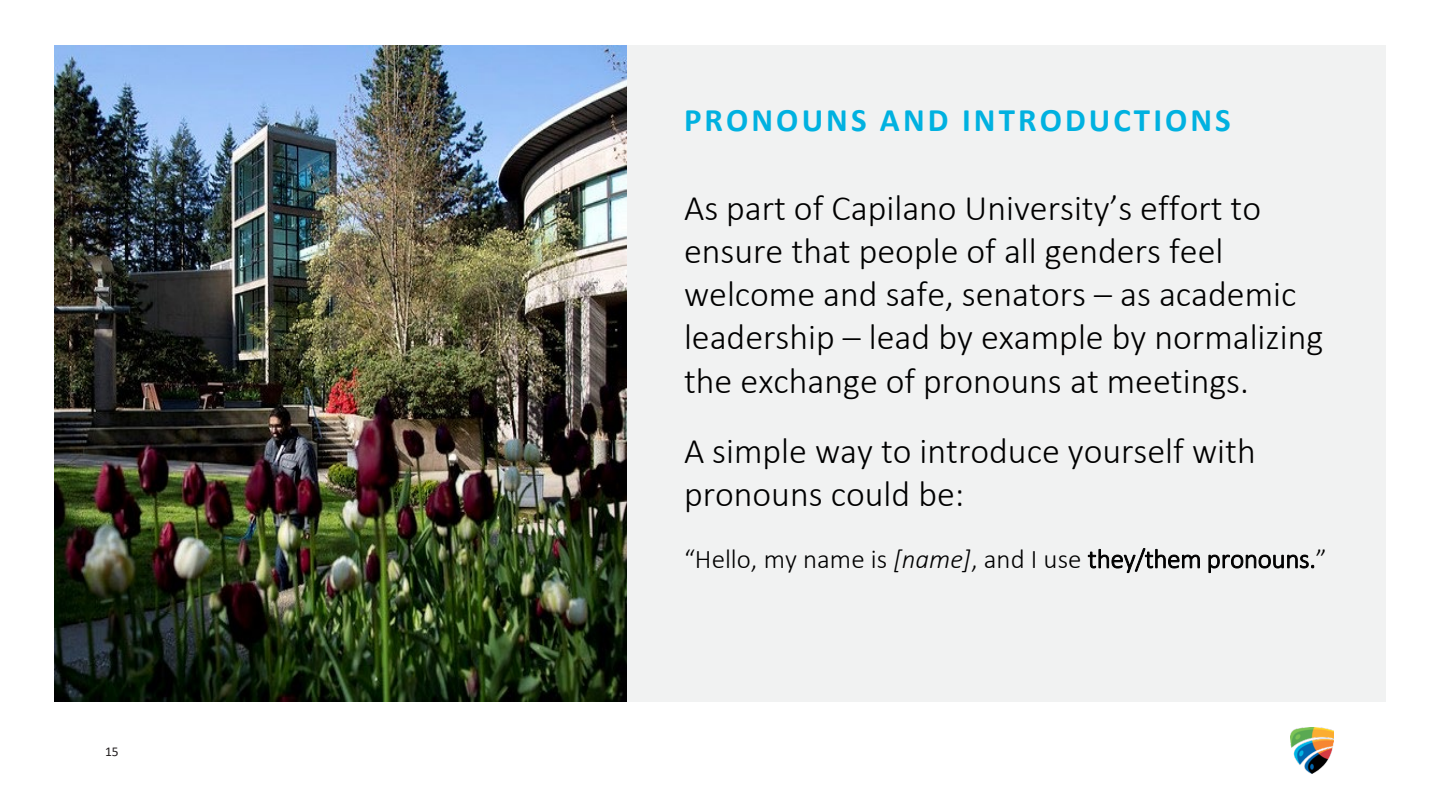
<style>
.page{position:relative;width:1440px;height:810px;background:#fff}
.page>*{position:absolute;margin:0;border:0;box-sizing:border-box;transform-origin:0 0}
.t1{font:300 36px/43.2px "Calibri";color:#000}
.t2{font:700 33px "Calibri";letter-spacing:.095em;color:#00b1e0}
.t3{font:300 27px "Calibri";color:#000}
.t4{font:13.5px "Calibri";color:#231f20}
.s1{font-style:italic}
</style>
<div class="page">
<div style="left:54px;top:45px;width:1332px;height:657px;background:#f1f2f2"></div>
<img style="left:1290px;top:728px;width:43px;height:45px">
<img style="left:54px;top:45px;width:573px;height:657px">
<p class="t4" style="left:105px;top:742px;width:15px">15</p>
<p class="t2" style="left:684px;top:96px;width:548px">PRONOUNS AND INTRODUCTIONS</p>
<p class="t1" style="left:684px;top:186px;width:641px">As part of Capilano University’s effort to ensure that people of all genders feel welcome and safe, senators – as academic leadership – lead by example by normalizing the exchange of pronouns at meetings.</p>
<p class="t1" style="left:684px;top:429px;width:573px">A simple way to introduce yourself with pronouns could be:</p>
<p class="t3" style="left:684px;top:542px;width:644px">“Hello, my name is <span class="s1">[name]</span>, and I use they/them pronouns.”</p>
</div>
